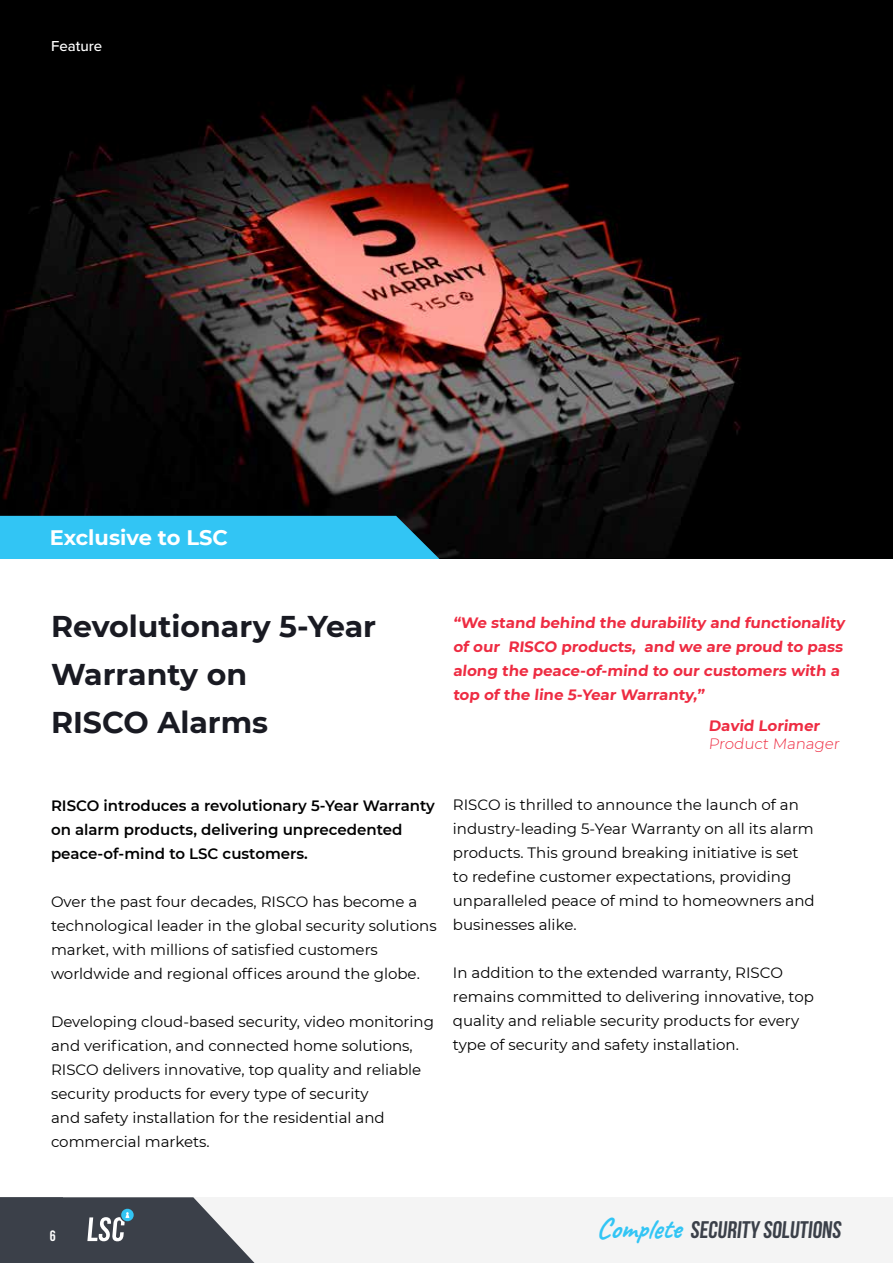
<style>
.page{position:relative;width:893px;height:1263px;background:#fff}
.page>*{position:absolute;margin:0;border:0;box-sizing:border-box;transform-origin:0 0}
.t1{font:700 30px/48px "Montserrat";color:#191a22}
.t2{font:700 28.5px "Caveat";color:#32c5f4}
.t3{font:700 24px "Bebas Neue";color:#3b4049}
.t4{font:700 21px "Montserrat";letter-spacing:-.005em;color:#fff}
.t5{font:15px/24px "Montserrat";color:#000101}
.t6{font:700 15px/24px "Montserrat";color:#ee2c42}
.t7{font:600 15px/24px "Montserrat";color:#000101}
.t8{font:300 15px "Montserrat";color:#ee2c42}
.t9{font:500 15px "Proxima Nova";color:#fff}
.t10{font:700 15px "Bebas Neue";color:#fff}
</style>
<div class="page">
<div style="left:63px;top:1197px;width:830px;height:66px;background:#f4f4f4"></div>
<svg style="left:0;top:1197px;width:255px;height:66px"></svg>
<img style="left:0;top:0;width:892px;height:558px">
<hr style="left:892px;top:0;width:1px;height:558px;background:#ee2c42">
<div style="left:0;top:516px;width:439px;height:43px;background:#32c5f4"></div>
<p class="t9" style="left:51px;top:35px;width:53px">Feature</p>
<h3 class="t4" style="left:50px;top:522px;width:179px">Exclusive to LSC</h3>
<h1 class="t1" style="left:51px;top:601px;width:327px">Revolutionary 5-Year<br>Warranty on<br>RISCO Alarms</h1>
<p class="t6" style="left:453px;top:609px;width:393px">“We stand behind the durability and functionality of our RISCO products, and we are proud to pass along the peace-of-mind to our customers with a top of the line 5-Year Warranty,”</p>
<p class="t6" style="left:709px;top:713px;width:115px">David Lorimer</p>
<p class="t8" style="left:709px;top:734px;width:134px">Product Manager</p>
<p class="t7" style="left:51px;top:792px;width:385px">RISCO introduces a revolutionary 5-Year Warranty on alarm products, delivering unprecedented peace-of-mind to LSC customers.</p>
<p class="t5" style="left:51px;top:889px;width:387px">Over the past four decades, RISCO has become a technological leader in the global security solutions market, with millions of satisfied customers worldwide and regional offices around the globe.</p>
<p class="t5" style="left:51px;top:1009px;width:384px">Developing cloud-based security, video monitoring and verification, and connected home solutions, RISCO delivers innovative, top quality and reliable security products for every type of security<br>and safety installation for the residential and commercial markets.</p>
<p class="t5" style="left:453px;top:792px;width:363px">RISCO is thrilled to announce the launch of an industry-leading 5-Year Warranty on all its alarm products. This ground breaking initiative is set to redefine customer expectations, providing unparalleled peace of mind to homeowners and businesses alike.</p>
<p class="t5" style="left:453px;top:960px;width:363px">In addition to the extended warranty, RISCO remains committed to delivering innovative, top quality and reliable security products for every type of security and safety installation.</p>
<p class="t10" style="left:50px;top:1228px;width:7px">6</p>
<h2 class="t2" style="left:596px;top:1211px;width:86px">Complete</h2>
<h3 class="t3" style="left:690px;top:1217px;width:155px">SECURITY SOLUTIONS</h3>
</div>
